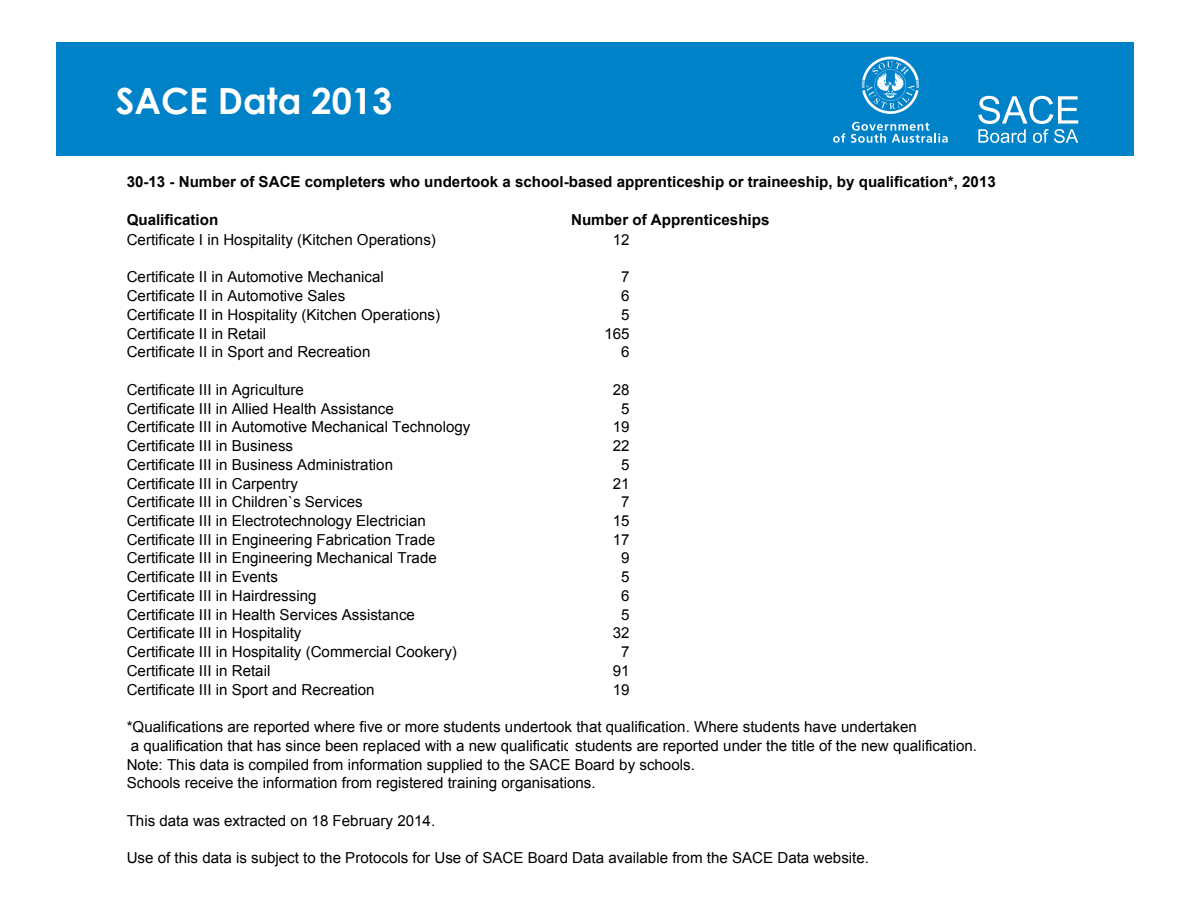
<style>
.page{position:relative;width:1191px;height:908px;background:#fff}
.page>*{position:absolute;margin:0;border:0;box-sizing:border-box;transform-origin:0 0}
.t1{font:700 36px "Century Gothic";color:#fff}
.t2{font:15.2px/18.8px "Arial";color:#000}
.t3{font:700 15.2px "Arial";color:#000}
</style>
<div class="page">
<div style="left:57px;top:43px;width:1077px;height:113px;background:#0082c8"></div>
<svg style="left:978px;top:96px;width:100px;height:47px"></svg>
<svg style="left:833px;top:133px;width:12px;height:10px"></svg>
<svg style="left:851px;top:122px;width:96px;height:21px"></svg>
<svg style="left:861px;top:56px;width:58px;height:58px"></svg>
<h1 class="t1" style="left:116px;top:78px;width:278px">SACE Data 2013</h1>
<p class="t3" style="left:127px;top:173px;width:870px">30-13 - Number of SACE completers who undertook a school-based apprenticeship or traineeship, by qualification*, 2013</p>
<p class="t3" style="left:127px;top:211px;width:93px">Qualification</p>
<p class="t3" style="left:571px;top:211px;width:200px">Number of Apprenticeships</p>
<p class="t2" style="left:127px;top:230px;width:311px">Certificate I in Hospitality (Kitchen Operations)</p>
<p class="t2" style="left:613px;top:230px;width:18px">12</p>
<p class="t2" style="left:127px;top:267px;width:259px">Certificate II in Automotive Mechanical</p>
<p class="t2" style="left:621px;top:267px;width:10px">7</p>
<p class="t2" style="left:127px;top:286px;width:220px">Certificate II in Automotive Sales</p>
<p class="t2" style="left:621px;top:286px;width:10px">6</p>
<p class="t2" style="left:127px;top:305px;width:315px">Certificate II in Hospitality (Kitchen Operations)</p>
<p class="t2" style="left:621px;top:305px;width:10px">5</p>
<p class="t2" style="left:127px;top:324px;width:141px">Certificate II in Retail</p>
<p class="t2" style="left:604px;top:324px;width:27px">165</p>
<p class="t2" style="left:127px;top:342px;width:245px">Certificate II in Sport and Recreation</p>
<p class="t2" style="left:621px;top:342px;width:10px">6</p>
<p class="t2" style="left:127px;top:380px;width:179px">Certificate III in Agriculture</p>
<p class="t2" style="left:613px;top:380px;width:18px">28</p>
<p class="t2" style="left:127px;top:398px;width:269px">Certificate III in Allied Health Assistance</p>
<p class="t2" style="left:621px;top:398px;width:10px">5</p>
<p class="t2" style="left:127px;top:417px;width:345px">Certificate III in Automotive Mechanical Technology</p>
<p class="t2" style="left:613px;top:417px;width:18px">19</p>
<p class="t2" style="left:127px;top:436px;width:168px">Certificate III in Business</p>
<p class="t2" style="left:613px;top:436px;width:18px">22</p>
<p class="t2" style="left:127px;top:455px;width:268px">Certificate III in Business Administration</p>
<p class="t2" style="left:621px;top:455px;width:10px">5</p>
<p class="t2" style="left:127px;top:473px;width:173px">Certificate III in Carpentry</p>
<p class="t2" style="left:613px;top:473px;width:18px">21</p>
<p class="t2" style="left:127px;top:492px;width:238px">Certificate III in Children`s Services</p>
<p class="t2" style="left:621px;top:492px;width:10px">7</p>
<p class="t2" style="left:127px;top:511px;width:301px">Certificate III in Electrotechnology Electrician</p>
<p class="t2" style="left:613px;top:511px;width:18px">15</p>
<p class="t2" style="left:127px;top:530px;width:310px">Certificate III in Engineering Fabrication Trade</p>
<p class="t2" style="left:613px;top:530px;width:18px">17</p>
<p class="t2" style="left:127px;top:548px;width:312px">Certificate III in Engineering Mechanical Trade</p>
<p class="t2" style="left:621px;top:548px;width:10px">9</p>
<p class="t2" style="left:127px;top:567px;width:153px">Certificate III in Events</p>
<p class="t2" style="left:621px;top:567px;width:10px">5</p>
<p class="t2" style="left:127px;top:586px;width:191px">Certificate III in Hairdressing</p>
<p class="t2" style="left:621px;top:586px;width:10px">6</p>
<p class="t2" style="left:127px;top:604px;width:290px">Certificate III in Health Services Assistance</p>
<p class="t2" style="left:621px;top:604px;width:10px">5</p>
<p class="t2" style="left:127px;top:623px;width:176px">Certificate III in Hospitality</p>
<p class="t2" style="left:613px;top:623px;width:18px">32</p>
<p class="t2" style="left:127px;top:642px;width:332px">Certificate III in Hospitality (Commercial Cookery)</p>
<p class="t2" style="left:621px;top:642px;width:10px">7</p>
<p class="t2" style="left:127px;top:661px;width:145px">Certificate III in Retail</p>
<p class="t2" style="left:613px;top:661px;width:18px">91</p>
<p class="t2" style="left:127px;top:679px;width:249px">Certificate III in Sport and Recreation</p>
<p class="t2" style="left:613px;top:679px;width:18px">19</p>
<p class="t2" style="left:127px;top:717px;width:852px">*Qualifications are reported where five or more students undertook that qualification. Where students have undertaken<br>a qualification that has since been replaced with a new qualificatio students are reported under the title of the new qualification.<br>Note: This data is compiled from information supplied to the SACE Board by schools.<br>Schools receive the information from registered training organisations.</p>
<p class="t2" style="left:127px;top:810px;width:310px">This data was extracted on 18 February 2014.</p>
<p class="t2" style="left:127px;top:848px;width:744px">Use of this data is subject to the Protocols for Use of SACE Board Data available from the SACE Data website.</p>
</div>
